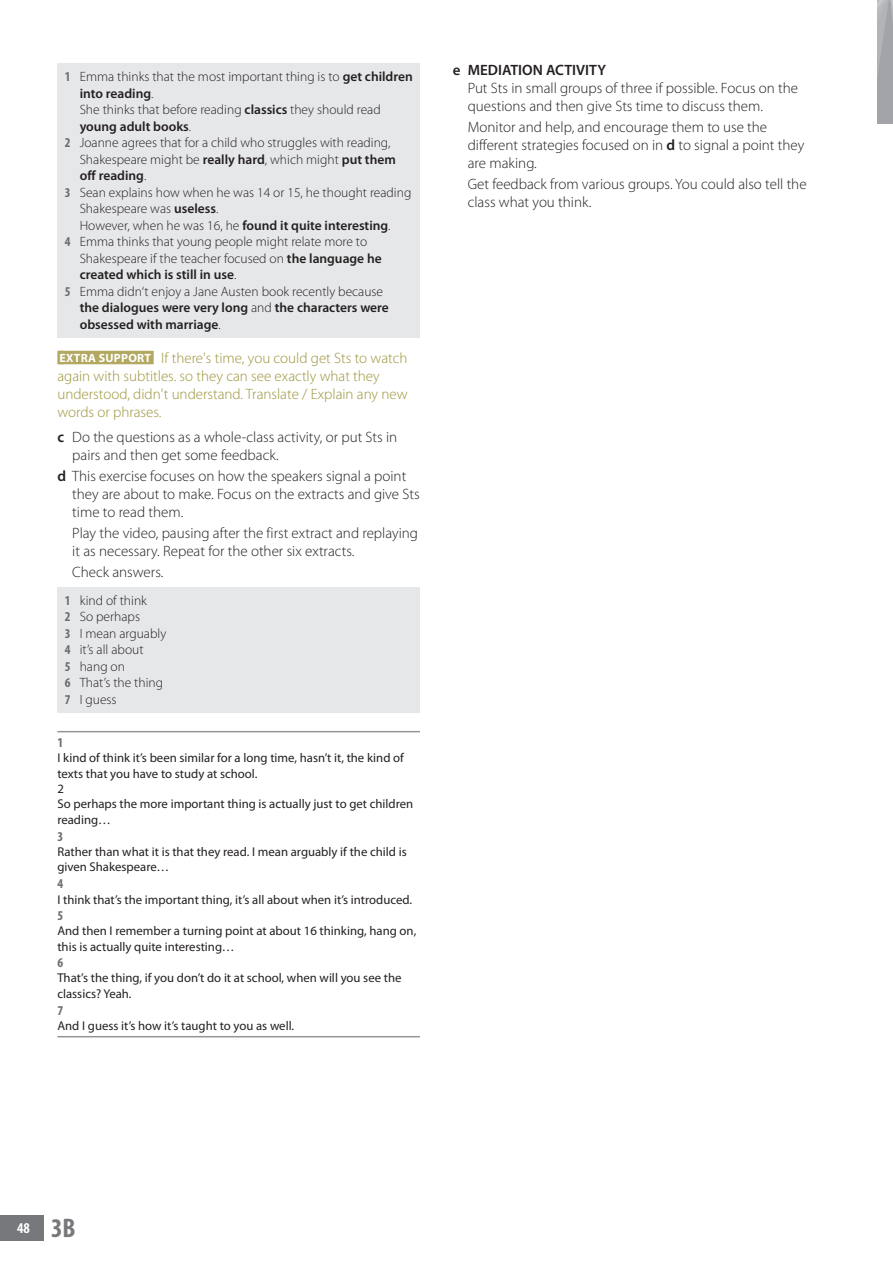
<style>
.page{position:relative;width:893px;height:1263px;background:#fff}
.page>*{position:absolute;margin:0;border:0;box-sizing:border-box;transform-origin:0 0}
.Text_numbered{font:300 15px/18px "Myriad Pro";color:#231f20}
.Feature_EF{font:300 15px/18px "Myriad Pro";color:#9c943a}
.EF_Footer{font:700 condensed 15px "Myriad Pro";color:#fff}
.Answers_numbered{font:300 13.5px/16.5px "Myriad Pro";color:#231f20}
.Answers_numbered-2{font:600 13.5px/16.5px "Myriad Pro";color:#231f20}
.Dialogue_subhead{font:700 condensed 13.5px "Myriad Pro";color:#6c6d70}
.Dialogue_plain{font:12.75px/15.8px "Myriad Pro";color:#231f20}
.s1{font-weight:700;font-stretch:condensed;color:#6c6d70}
.s2{font-weight:600}
.s3{font-weight:300}
.s4{font-weight:700;font-size:12px;color:#fff}
.s5{font-size:27px;color:#76787b}
</style>
<div class="page">
<svg style="left:878px;top:0;width:15px;height:123px;background:#a7a8ac"></svg>
<div style="left:0;top:1215px;width:44px;height:26px;background:#76787b"></div>
<div style="left:57px;top:351px;width:7px;height:13px;background:#b2a861"></div>
<div style="left:60px;top:351px;width:94px;height:13px;background:#b2a861"></div>
<hr style="left:57px;top:731px;width:363px;height:1px;background:#939598">
<hr style="left:57px;top:1036px;width:363px;height:1px;background:#939598">
<div style="left:57px;top:64px;width:362px;height:274px;background:#e6e7e9"></div>
<div style="left:57px;top:587px;width:362px;height:126px;background:#e6e7e9"></div>
<p class="Answers_numbered" style="left:80px;top:68px;width:335px;text-indent:-15px"><span class="s1">1</span> Emma thinks that the most important thing is to <span class="s2">get children into reading</span>.<br>She thinks that before reading <span class="s2">classics</span> they should read <span class="s2">young adult books</span>.</p>
<p class="Answers_numbered" style="left:80px;top:134px;width:318px;text-indent:-15px"><span class="s1">2</span> Joanne agrees that for a child who struggles with reading,<br>Shakespeare might be <span class="s2">really hard</span>, which might <span class="s2">put them off reading</span>.</p>
<p class="Answers_numbered" style="left:80px;top:184px;width:333px;text-indent:-15px"><span class="s1">3</span> Sean explains how when he was 14 or 15, he thought reading<br>Shakespeare was <span class="s2">useless</span>.<br>However, when he was 16, he <span class="s2">found it quite interesting</span>.</p>
<p class="Answers_numbered" style="left:80px;top:233px;width:303px;text-indent:-15px"><span class="s1">4</span> Emma thinks that young people might relate more to<br>Shakespeare if the teacher focused on <span class="s2">the language he created which is still in use</span>.</p>
<p class="Answers_numbered-2" style="left:80px;top:283px;width:311px;text-indent:-15px"><span class="s1">5</span> <span class="s3">Emma didn‘t enjoy a Jane Austen book recently because </span>the dialogues were very long <span class="s3">and</span> the characters were obsessed with marriage<span class="s3">.</span></p>
<p class="Feature_EF" style="left:57px;top:349px;width:352px"><span class="s4">EXTRA SUPPORT</span> If there's time, you could get Sts to watch again with subtitles. so they can see exactly what they understood, didn't understand. Translate / Explain any new words or phrases.</p>
<p class="Text_numbered" style="left:72px;top:428px;width:326px;text-indent:-15px"><span class="s2">c</span> Do the questions as a whole-class activity, or put Sts in pairs and then get some feedback.</p>
<p class="Text_numbered" style="left:72px;top:467px;width:349px;text-indent:-15px"><span class="s2">d</span> This exercise focuses on how the speakers signal a point they are about to make. Focus on the extracts and give Sts time to read them.</p>
<p class="Text_numbered" style="left:72px;top:524px;width:347px">Play the video, pausing after the first extract and replaying it as necessary. Repeat for the other six extracts.</p>
<p class="Text_numbered" style="left:72px;top:563px;width:93px">Check answers.</p>
<p class="Answers_numbered" style="left:65px;top:592px;width:84px"><span class="s1">1</span> kind of think</p>
<p class="Answers_numbered" style="left:65px;top:608px;width:77px"><span class="s1">2</span> So perhaps</p>
<p class="Answers_numbered" style="left:65px;top:625px;width:103px"><span class="s1">3</span> I mean arguably</p>
<p class="Answers_numbered" style="left:65px;top:641px;width:80px"><span class="s1">4</span> it’s all about</p>
<p class="Answers_numbered" style="left:65px;top:658px;width:62px"><span class="s1">5</span> hang on</p>
<p class="Answers_numbered" style="left:65px;top:674px;width:100px"><span class="s1">6</span> That’s the thing</p>
<p class="Answers_numbered" style="left:65px;top:691px;width:53px"><span class="s1">7</span> I guess</p>
<p class="Dialogue_subhead" style="left:57px;top:734px;width:7px">1</p>
<p class="Dialogue_plain" style="left:57px;top:749px;width:348px">I kind of think it’s been similar for a long time, hasn’t it, the kind of texts that you have to study at school.</p>
<p class="Dialogue_plain" style="left:57px;top:781px;width:8px">2</p>
<p class="Dialogue_plain" style="left:57px;top:796px;width:357px">So perhaps the more important thing is actually just to get children reading…</p>
<p class="Dialogue_subhead" style="left:57px;top:828px;width:7px">3</p>
<p class="Dialogue_plain" style="left:57px;top:843px;width:351px">Rather than what it is that they read. I mean arguably if the child is given Shakespeare…</p>
<p class="Dialogue_subhead" style="left:57px;top:875px;width:7px">4</p>
<p class="Dialogue_plain" style="left:57px;top:891px;width:356px">I think that’s the important thing, it’s all about when it’s introduced.</p>
<p class="Dialogue_subhead" style="left:57px;top:907px;width:7px">5</p>
<p class="Dialogue_plain" style="left:57px;top:923px;width:360px">And then I remember a turning point at about 16 thinking, hang on, this is actually quite interesting…</p>
<p class="Dialogue_subhead" style="left:57px;top:954px;width:7px">6</p>
<p class="Dialogue_plain" style="left:57px;top:970px;width:346px">That’s the thing, if you don’t do it at school, when will you see the classics? Yeah.</p>
<p class="Dialogue_subhead" style="left:57px;top:1002px;width:7px">7</p>
<p class="Dialogue_plain" style="left:57px;top:1018px;width:238px">And I guess it’s how it’s taught to you as well.</p>
<p class="Text_numbered" style="left:468px;top:61px;width:332px;text-indent:-15px"><span class="s2">e MEDIATION ACTIVITY<br></span>Put Sts in small groups of three if possible. Focus on the questions and then give Sts time to discuss them.</p>
<p class="Text_numbered" style="left:468px;top:118px;width:338px">Monitor and help, and encourage them to use the different strategies focused on in <span class="s2">d</span> to signal a point they are making.</p>
<p class="Text_numbered" style="left:468px;top:175px;width:340px">Get feedback from various groups. You could also tell the class what you think.</p>
<p class="EF_Footer" style="left:17px;top:1218px;width:60px">48 <span class="s5">3B</span></p>
</div>
